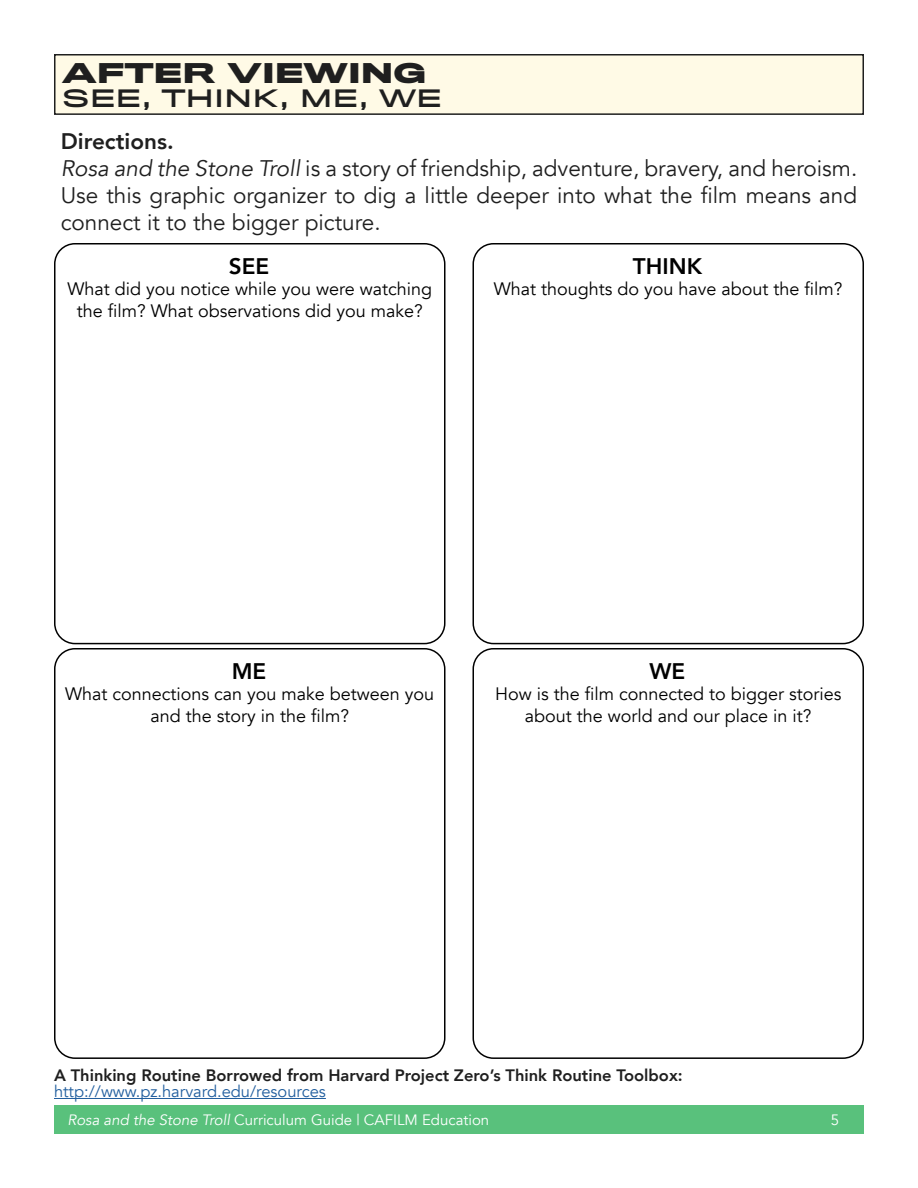
<style>
.page{position:relative;width:918px;height:1188px;background:#fff}
.page>*{position:absolute;margin:0;border:0;box-sizing:border-box;transform-origin:0 0}
.t1{font:700 25.5px "Titling Gothic FB Extended";color:#1f1f1f}
.t2{font:22.5px/27px "Avenir";color:#1f1f1f}
.t3{font:22.5px "Titling Gothic FB Extended Standard";color:#1f1f1f}
.t4{font:800 22.5px "Avenir";color:#000}
.t5{font:18px/21.6px "Avenir";color:#000;text-align:center}
.t6{font:800 16.5px "Avenir";color:#1f1f1f}
.t7{font:16.5px "Avenir";color:#215e9e}
.t8{font:15px "Avenir";color:#fff}
.s1{font-weight:800}
.s2{font-style:italic}
</style>
<div class="page">
<div style="left:54px;top:1105px;width:810px;height:29px;background:#59c17c"></div>
<div style="left:55px;top:55px;width:808px;height:59px;background:#fffae6"></div>
<div style="left:54px;top:54px;width:810px;height:61px;border:2px solid #1f1f1f"></div>
<hr style="left:54px;top:1098px;width:272px;height:1px;background:#215e9e">
<div style="left:54px;top:243px;width:392px;height:401px;border:2px solid #000;border-radius:20px"></div>
<div style="left:54px;top:648px;width:392px;height:411px;border:2px solid #000;border-radius:20px"></div>
<div style="left:472px;top:243px;width:392px;height:401px;border:2px solid #000;border-radius:20px"></div>
<div style="left:472px;top:648px;width:392px;height:411px;border:2px solid #000;border-radius:20px"></div>
<h1 class="t1" style="left:62px;top:56px;width:365px">AFTER VIEWING</h1>
<p class="t3" style="left:62px;top:84px;width:381px">SEE, THINK, ME, WE</p>
<p class="t2" style="left:61px;top:129px;width:798px"><span class="s1">Directions.<br></span><span class="s2">Rosa and the Stone Troll</span> is a story of friendship, adventure, bravery, and heroism.<br>Use this graphic organizer to dig a little deeper into what the film means and connect it to the bigger picture.</p>
<p class="t4" style="left:229px;top:248px;width:42px">SEE</p>
<p class="t5" style="left:67px;top:279px;width:366px">What did you notice while you were watching the film? What observations did you make?</p>
<p class="t4" style="left:633px;top:248px;width:71px">THINK</p>
<p class="t5" style="left:494px;top:279px;width:350px">What thoughts do you have about the film?</p>
<p class="t4" style="left:232px;top:653px;width:36px">ME</p>
<p class="t5" style="left:65px;top:684px;width:371px">What connections can you make between you and the story in the film?</p>
<p class="t4" style="left:650px;top:653px;width:37px">WE</p>
<p class="t5" style="left:495px;top:684px;width:348px">How is the film connected to bigger stories about the world and our place in it?</p>
<p class="t6" style="left:54px;top:1062px;width:630px">A Thinking Routine Borrowed from Harvard Project Zero’s Think Routine Toolbox:</p>
<p class="t7" style="left:54px;top:1082px;width:273px">http://www.pz.harvard.edu/resources</p>
<p class="t8" style="left:68px;top:1111px;width:423px"><span class="s2">Rosa and the Stone Troll</span> Curriculum Guide | CAFILM Education</p>
<p class="t8" style="left:831px;top:1111px;width:10px">5</p>
</div>
